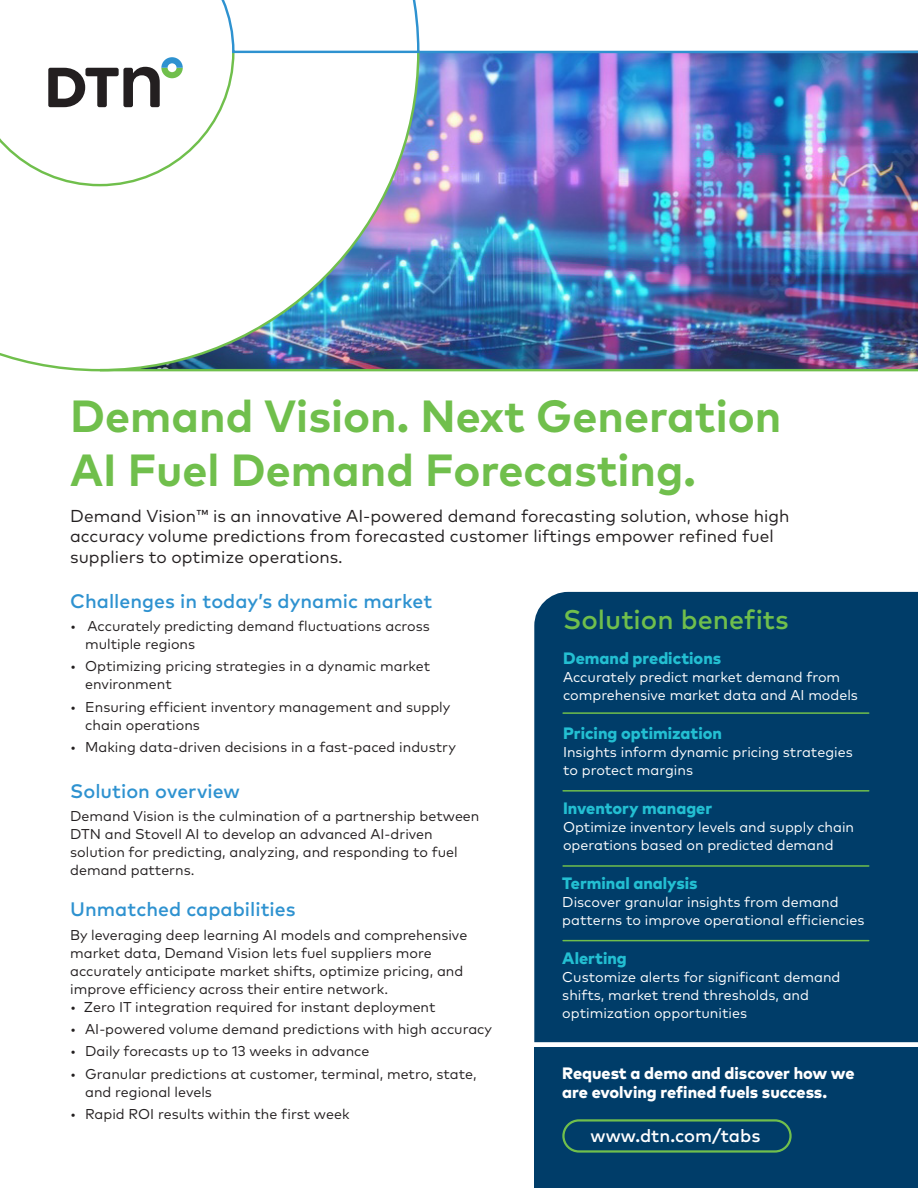
<style>
.page{position:relative;width:918px;height:1188px;background:#fff}
.page>*{position:absolute;margin:0;border:0;box-sizing:border-box;transform-origin:0 0}
.t1{font:700 45px/54px "Mark Pro";color:#70bf4c}
.Subhead{font:500 27px "Mark Pro";color:#70bf4c}
.Subhead-2{font:500 19.5px "Mark Pro";color:#2e92d0}
.Web_button_Rev{font:500 18px "Mark Pro";color:#fff}
.Body{font:17.25px/20.7px "Mark Pro";color:#231f20}
.Product_Link{font:800 16.5px "Mark Pro";color:#23bfd2}
.Body-2{font:800 16.5px/19.8px "Mark Pro";color:#fff}
.Bullets{font:14.25px/18px "Mark Pro";color:#231f20}
.Body-3{font:14.25px/18px "Mark Pro";color:#fff}
.Body-4{font:14.25px/18px "Mark Pro";color:#231f20}
</style>
<div class="page">
<img style="left:421px;top:53px;width:497px;height:316px">
<hr style="left:324px;top:51px;width:594px;height:2px;background:#2e92d0">
<img style="left:0;top:107px;width:421px;height:265px">
<svg style="left:48px;top:0;width:373px;height:107px"></svg>
<hr style="left:100px;top:369px;width:818px;height:2px;background:#70bf4c">
<div style="left:534px;top:1048px;width:384px;height:140px;background:#003d69"></div>
<div style="left:534px;top:592px;width:384px;height:450px;background:#003d69"></div>
<hr style="left:563px;top:790px;width:306px;height:2px;background:#70bf4c">
<hr style="left:563px;top:865px;width:306px;height:2px;background:#70bf4c">
<hr style="left:563px;top:940px;width:306px;height:1px;background:#70bf4c">
<hr style="left:563px;top:712px;width:306px;height:2px;background:#70bf4c">
<div style="left:562px;top:1119px;width:230px;height:34px;border:2px solid #70bf4c;border-radius:16px"></div>
<p class="t1" style="left:70px;top:386px;width:713px">Demand Vision. Next Generation<br>AI Fuel Demand Forecasting.</p>
<p class="Body" style="left:70px;top:504px;width:721px">Demand Vision™ is an innovative AI-powered demand forecasting solution, whose high accuracy volume predictions from forecasted customer liftings empower refined fuel suppliers to optimize operations.</p>
<p class="Subhead-2" style="left:70px;top:586px;width:364px">Challenges in today’s dynamic market</p>
<p class="Bullets" style="left:85px;top:616px;width:346px;text-indent:-15px">• Accurately predicting demand fluctuations across multiple regions</p>
<p class="Bullets" style="left:85px;top:656px;width:347px;text-indent:-15px">• Optimizing pricing strategies in a dynamic market environment</p>
<p class="Bullets" style="left:85px;top:696px;width:367px;text-indent:-15px">• Ensuring efficient inventory management and supply chain operations</p>
<p class="Bullets" style="left:70px;top:737px;width:387px">• Making data-driven decisions in a fast-paced industry</p>
<p class="Subhead-2" style="left:70px;top:776px;width:171px">Solution overview</p>
<p class="Body-4" style="left:70px;top:806px;width:411px">Demand Vision is the culmination of a partnership between DTN and Stovell AI to develop an advanced AI-driven solution for predicting, analyzing, and responding to fuel demand patterns.</p>
<p class="Subhead-2" style="left:70px;top:895px;width:227px">Unmatched capabilities</p>
<p class="Body-4" style="left:70px;top:925px;width:399px">By leveraging deep learning AI models and comprehensive market data, Demand Vision lets fuel suppliers more accurately anticipate market shifts, optimize pricing, and improve efficiency across their entire network.</p>
<p class="Bullets" style="left:70px;top:997px;width:367px">• Zero IT integration required for instant deployment</p>
<p class="Bullets" style="left:70px;top:1019px;width:423px">• AI-powered volume demand predictions with high accuracy</p>
<p class="Bullets" style="left:70px;top:1041px;width:301px">• Daily forecasts up to 13 weeks in advance</p>
<p class="Bullets" style="left:85px;top:1064px;width:393px;text-indent:-15px">• Granular predictions at customer, terminal, metro, state, and regional levels</p>
<p class="Bullets" style="left:70px;top:1104px;width:281px">• Rapid ROI results within the first week</p>
<p class="Subhead" style="left:563px;top:599px;width:227px">Solution benefits</p>
<p class="Product_Link" style="left:563px;top:646px;width:160px">Demand predictions</p>
<p class="Body-3" style="left:563px;top:667px;width:296px">Accurately predict market demand from comprehensive market data and AI models</p>
<p class="Product_Link" style="left:563px;top:720px;width:161px">Pricing optimization</p>
<p class="Body-3" style="left:563px;top:742px;width:291px">Insights inform dynamic pricing strategies to protect margins</p>
<p class="Product_Link" style="left:563px;top:795px;width:151px">Inventory manager</p>
<p class="Body-3" style="left:563px;top:816px;width:293px">Optimize inventory levels and supply chain operations based on predicted demand</p>
<p class="Product_Link" style="left:562px;top:871px;width:137px">Terminal analysis</p>
<p class="Body-3" style="left:562px;top:892px;width:304px">Discover granular insights from demand patterns to improve operational efficiencies</p>
<p class="Product_Link" style="left:562px;top:945px;width:66px">Alerting</p>
<p class="Body-3" style="left:562px;top:967px;width:280px">Customize alerts for significant demand shifts, market trend thresholds, and optimization opportunities</p>
<p class="Body-2" style="left:562px;top:1061px;width:294px">Request a demo and discover how we are evolving refined fuels success.</p>
<p class="Web_button_Rev" style="left:591px;top:1122px;width:171px">www.dtn.com/tabs</p>
</div>
